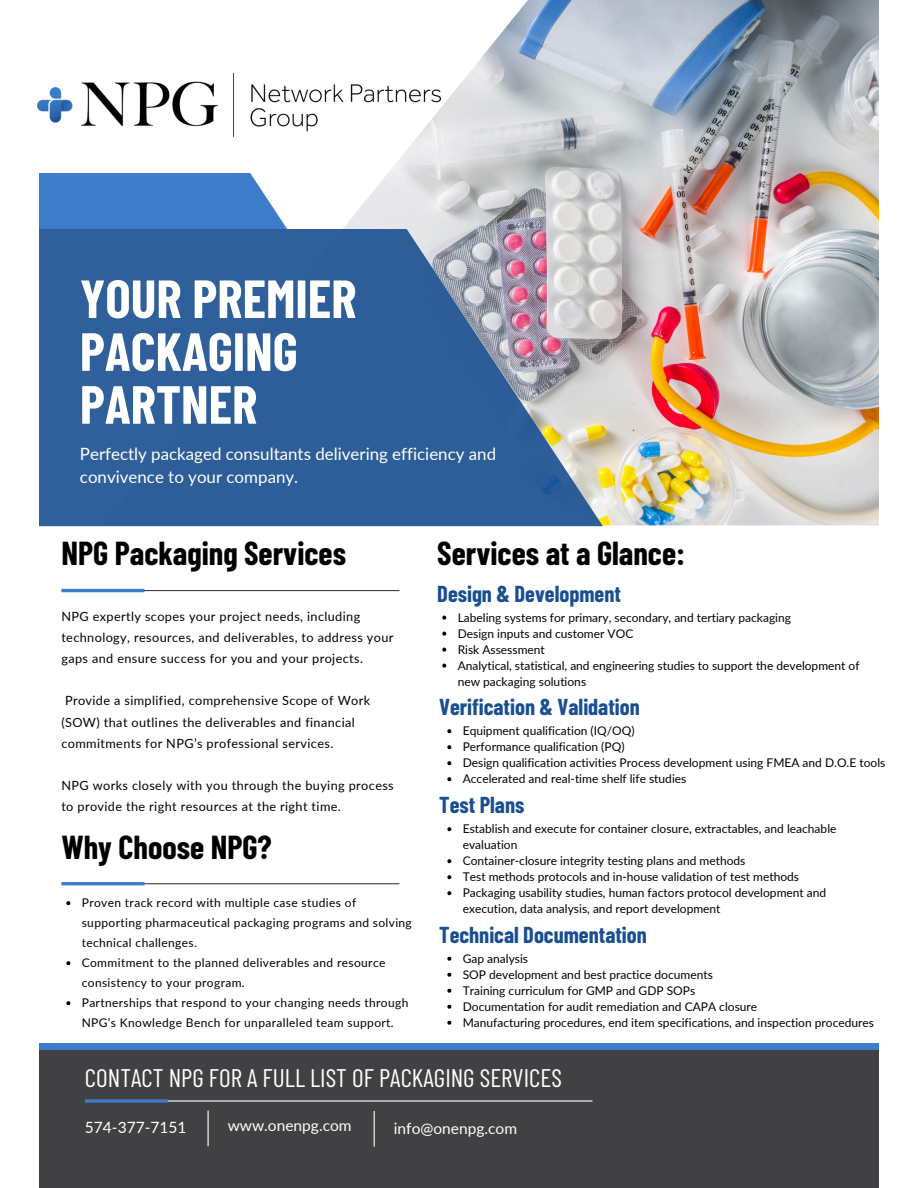
<style>
.page{position:relative;width:918px;height:1188px;background:#fff}
.page>*{position:absolute;margin:0;border:0;box-sizing:border-box;transform-origin:0 0}
.t1{font:700 53.7px/52.8px "Barlow Condensed";color:#fff}
.t2{font:700 32.4px "Barlow Condensed";color:#000}
.t3{font:25.35px "Barlow Condensed";color:#fff}
.t4{font:700 22.5px "Barlow Condensed";color:#194f90}
.t5{font:16.95px/23.7px "Lato";color:#fff}
.t6{font:15.45px "Lato";color:#fff}
.t7{font:12.75px/21.1px "Lato";letter-spacing:.03em;color:#000}
.t8{font:12px/16px "Lato";color:#000}
.t9{font:12px/20px "Lato";letter-spacing:.03em;color:#000}
</style>
<div class="page">
<img style="left:233px;top:0;width:646px;height:525px">
<svg style="left:39px;top:173px;width:248px;height:56px;background:#4b85cc"></svg>
<svg style="left:39px;top:229px;width:563px;height:297px;background:#476d9f"></svg>
<div style="left:39px;top:1047px;width:840px;height:141px;background:#414042"></div>
<div style="left:39px;top:1044px;width:840px;height:6px;background:#3d7cc9"></div>
<hr style="left:63px;top:590px;width:336px;height:1px;background:#414042">
<hr style="left:63px;top:883px;width:336px;height:1px;background:#414042">
<hr style="left:61px;top:589px;width:84px;height:3px;background:#3d7cc9">
<hr style="left:61px;top:882px;width:84px;height:3px;background:#3d7cc9">
<hr style="left:87px;top:1100px;width:505px;height:2px;background:#fff">
<svg style="left:85px;top:1099px;width:83px;height:4px"></svg>
<img style="left:38px;top:73px;width:403px;height:63px">
<svg style="left:66px;top:901px;width:4px;height:4px"></svg>
<svg style="left:66px;top:961px;width:4px;height:4px"></svg>
<svg style="left:66px;top:1001px;width:4px;height:4px"></svg>
<svg style="left:442px;top:616px;width:4px;height:4px"></svg>
<svg style="left:442px;top:632px;width:4px;height:4px"></svg>
<svg style="left:442px;top:648px;width:4px;height:4px"></svg>
<svg style="left:442px;top:664px;width:4px;height:4px"></svg>
<svg style="left:447px;top:729px;width:4px;height:4px"></svg>
<svg style="left:447px;top:745px;width:4px;height:4px"></svg>
<svg style="left:447px;top:761px;width:4px;height:4px"></svg>
<svg style="left:447px;top:777px;width:4px;height:4px"></svg>
<svg style="left:447px;top:827px;width:4px;height:4px"></svg>
<svg style="left:447px;top:859px;width:4px;height:4px"></svg>
<svg style="left:447px;top:875px;width:4px;height:4px"></svg>
<svg style="left:447px;top:891px;width:4px;height:4px"></svg>
<svg style="left:447px;top:957px;width:4px;height:4px"></svg>
<svg style="left:447px;top:973px;width:4px;height:4px"></svg>
<svg style="left:447px;top:989px;width:4px;height:4px"></svg>
<svg style="left:447px;top:1005px;width:4px;height:4px"></svg>
<svg style="left:447px;top:1021px;width:4px;height:4px"></svg>
<hr style="left:208px;top:1111px;width:1px;height:35px;background:#fff">
<hr style="left:374px;top:1111px;width:1px;height:36px;background:#fff">
<h5 class="t1" style="left:80px;top:270px;width:278px">YOUR PREMIER<br>PACKAGING<br>PARTNER</h5>
<h1 class="t5" style="left:80px;top:441px;width:418px">Perfectly packaged consultants delivering efficiency and convivence to your company.</h1>
<h2 class="t2" style="left:61px;top:533px;width:286px">NPG Packaging Services</h2>
<p class="t7" style="left:61px;top:605px;width:334px">NPG expertly scopes your project needs, including technology, resources, and deliverables, to address your gaps and ensure success for you and your projects.</p>
<p class="t7" style="left:61px;top:690px;width:310px">Provide a simplified, comprehensive Scope of Work (SOW) that outlines the deliverables and financial commitments for NPG’s professional services.</p>
<h2 class="t7" style="left:61px;top:775px;width:334px">NPG works closely with you through the buying process to provide the right resources at the right time.</h2>
<p class="t2" style="left:437px;top:533px;width:249px">Services at a Glance:</p>
<p class="t4" style="left:437px;top:579px;width:185px">Design &amp; Development</p>
<p class="t8" style="left:458px;top:609px;width:335px">Labeling systems for primary, secondary, and tertiary packaging</p>
<p class="t8" style="left:458px;top:625px;width:177px">Design inputs and customer VOC</p>
<p class="t8" style="left:458px;top:641px;width:89px">Risk Assessment</p>
<p class="t8" style="left:458px;top:657px;width:403px">Analytical, statistical, and engineering studies to support the development of new packaging solutions</p>
<p class="t4" style="left:439px;top:693px;width:202px">Verification &amp; Validation</p>
<p class="t8" style="left:463px;top:723px;width:173px">Equipment qualification (IQ/OQ)</p>
<p class="t8" style="left:463px;top:739px;width:163px">Performance qualification (PQ)</p>
<p class="t8" style="left:463px;top:755px;width:424px">Design qualification activities Process development using FMEA and D.O.E tools</p>
<p class="t8" style="left:463px;top:771px;width:225px">Accelerated and real-time shelf life studies</p>
<p class="t4" style="left:439px;top:791px;width:87px">Test Plans</p>
<p class="t8" style="left:463px;top:821px;width:375px">Establish and execute for container closure, extractables, and leachable evaluation</p>
<p class="t8" style="left:463px;top:853px;width:284px">Container-closure integrity testing plans and methods</p>
<p class="t8" style="left:463px;top:869px;width:338px">Test methods protocols and in-house validation of test methods</p>
<p class="t8" style="left:463px;top:885px;width:365px">Packaging usability studies, human factors protocol development and execution, data analysis, and report development</p>
<p class="t8" style="left:463px;top:950px;width:67px">Gap analysis</p>
<p class="t8" style="left:463px;top:966px;width:252px">SOP development and best practice documents</p>
<p class="t8" style="left:463px;top:982px;width:234px">Training curriculum for GMP and GDP SOPs</p>
<p class="t8" style="left:463px;top:998px;width:296px">Documentation for audit remediation and CAPA closure</p>
<h3 class="t8" style="left:463px;top:1014px;width:413px">Manufacturing procedures, end item specifications, and inspection procedures</h3>
<h2 class="t2" style="left:61px;top:826px;width:212px">Why Choose NPG?</h2>
<p class="t9" style="left:82px;top:893px;width:332px">Proven track record with multiple case studies of supporting pharmaceutical packaging programs and solving technical challenges.</p>
<p class="t9" style="left:82px;top:953px;width:305px">Commitment to the planned deliverables and resource consistency to your program.</p>
<p class="t9" style="left:82px;top:993px;width:328px">Partnerships that respond to your changing needs through<br>NPG’s Knowledge Bench for unparalleled team support.</p>
<p class="t3" style="left:85px;top:1062px;width:479px">CONTACT NPG FOR A FULL LIST OF PACKAGING SERVICES</p>
<p class="t4" style="left:439px;top:921px;width:209px">Technical Documentation</p>
<h5 class="t6" style="left:85px;top:1117px;width:103px">574-377-7151</h5>
<h5 class="t6" style="left:228px;top:1116px;width:125px">www.onenpg.com</h5>
<h5 class="t6" style="left:394px;top:1119px;width:125px">info@onenpg.com</h5>
</div>
